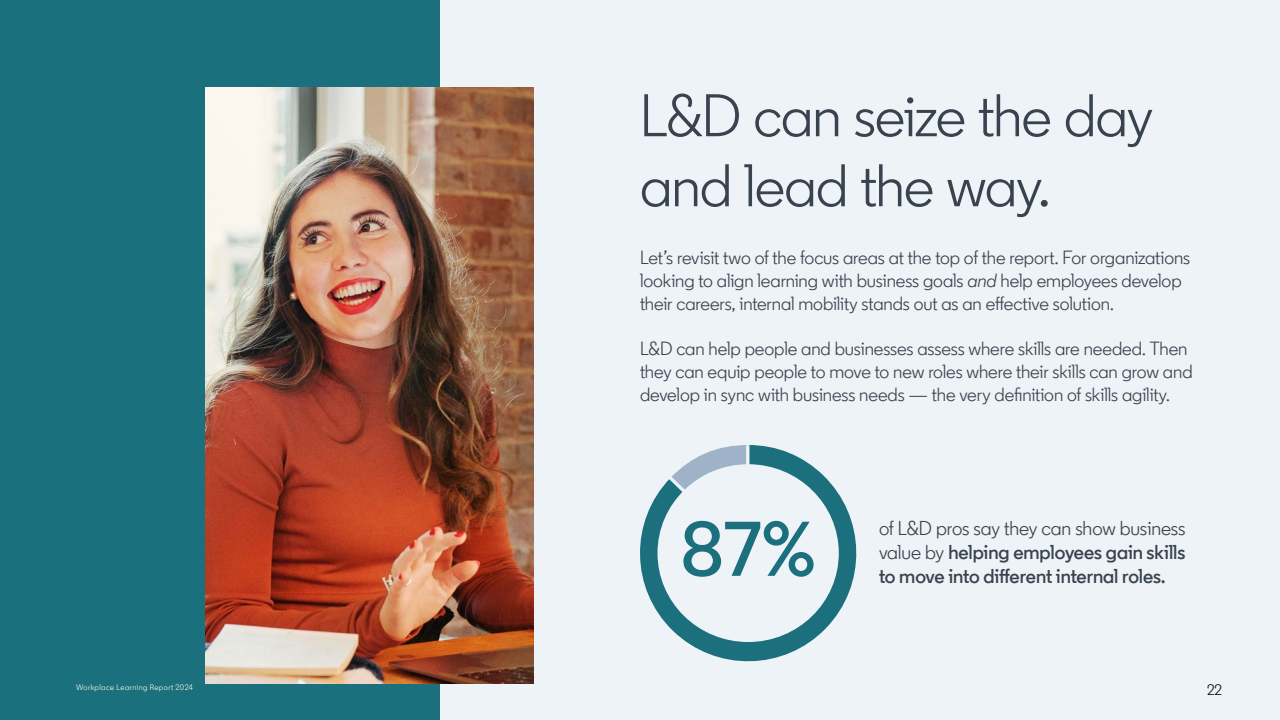
<style>
.page{position:relative;width:1280px;height:720px;background:#eef3f8}
.page>*{position:absolute;margin:0;border:0;box-sizing:border-box;transform-origin:0 0}
.t1{font:600 77.3px "Community";color:#1c707d}
.t2{font:60px/70px "Community";letter-spacing:-.015em;color:#38434f}
.t3{font:20px/24px "Community";letter-spacing:-.005em;color:#38434f}
.t4{font:600 20px "Community";letter-spacing:-.005em;color:#38434f}
.t5{font:19px/22.8px "Community";letter-spacing:-.005em;color:#38434f}
.t6{font:15px "Community";color:#000}
.t7{font:8px "Community";letter-spacing:.055em;color:#fdfaf5}
.s1{font-style:italic}
.s2{font-weight:600}
</style>
<div class="page">
<div style="left:0;top:0;width:440px;height:720px;background:#1b707d"></div>
<img style="left:206px;top:87px;width:328px;height:597px">
<svg style="left:640px;top:445px;width:217px;height:217px"></svg>
<div style="left:657px;top:464px;width:182px;height:178px;background:#eef3f8;border-radius:50%"></div>
<svg style="left:664px;top:445px;width:87px;height:75px"></svg>
<h2 class="t2" style="left:640px;top:81px;width:514px">L&amp;D can seize the day and lead the way.</h2>
<p class="t5" style="left:640px;top:246px;width:552px">Let’s revisit two of the focus areas at the top of the report. For organizations looking to align learning with business goals <span class="s1">and</span> help employees develop their careers, internal mobility stands out as an effective solution.</p>
<p class="t5" style="left:640px;top:338px;width:554px">L&amp;D can help people and businesses assess where skills are needed. Then they can equip people to move to new roles where their skills can grow and develop in sync with business needs — the very definition of skills agility.</p>
<h1 class="t1" style="left:680px;top:501px;width:137px">87%</h1>
<p class="t3" style="left:879px;top:516px;width:308px">of L&amp;D pros say they can show business value by <span class="s2">helping employees gain skills</span></p>
<p class="t4" style="left:879px;top:563px;width:288px">to move into different internal roles.</p>
<p class="t7" style="left:76px;top:682px;width:119px">Workplace Learning Report 2024</p>
<p class="t6" style="left:1207px;top:681px;width:17px">22</p>
</div>
